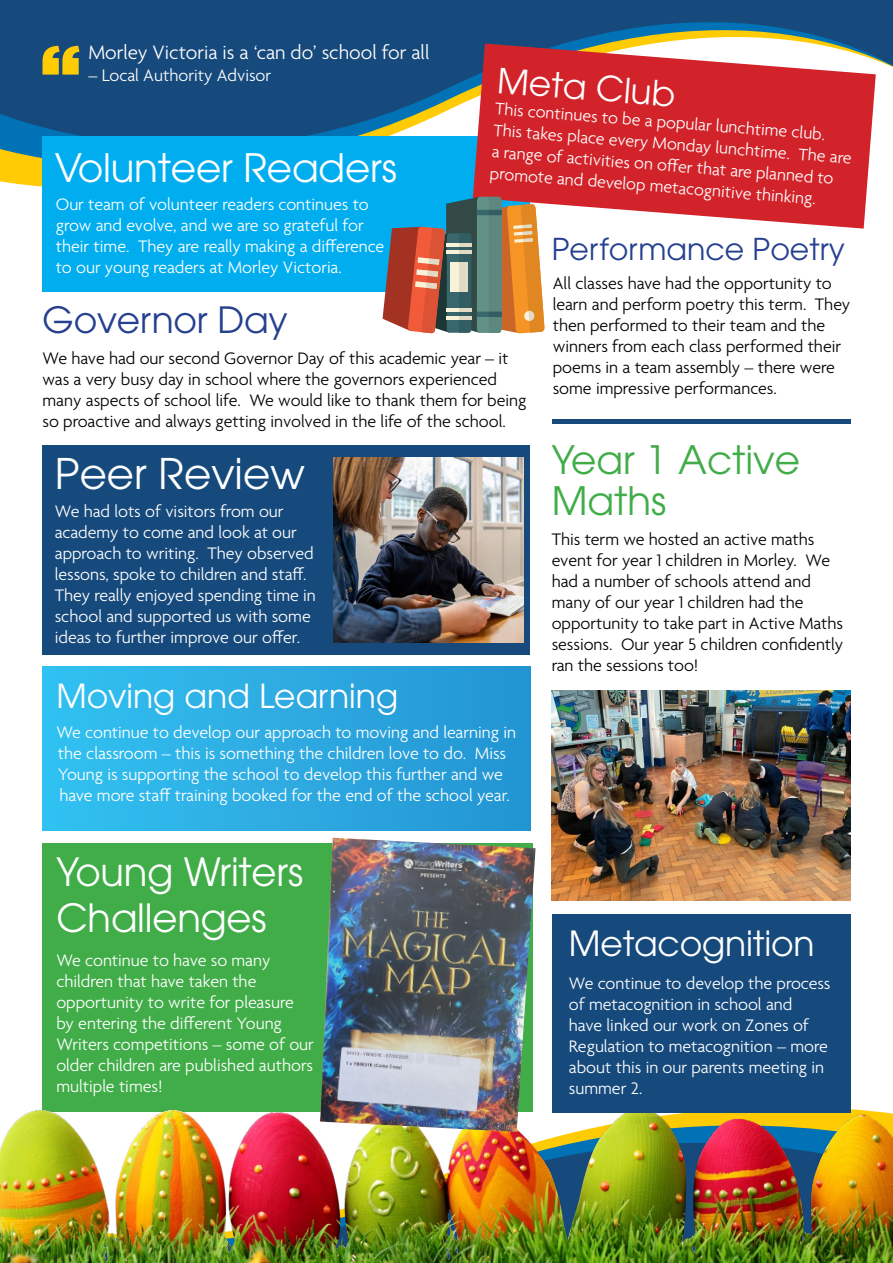
<style>
.page{position:relative;width:893px;height:1263px;background:#fff}
.page>*{position:absolute;margin:0;border:0;box-sizing:border-box;transform-origin:0 0}
.t1{font:42px "ITC Avant Garde Pro";color:#fff}
.t2{font:39px "ITC Avant Garde Pro";letter-spacing:-.005em;color:#fff}
.t3{font:39px/40.5px "ITC Avant Garde Pro";color:#41ad49}
.t4{font:38.7px "ITC Avant Garde Pro";letter-spacing:-.005em;color:#fff}
.t5{font:36px "ITC Avant Garde Pro";letter-spacing:-.005em;color:#25408f}
.t6{font:34.5px "ITC Avant Garde Pro";letter-spacing:-.005em;color:#fff}
.t7{font:33px "ITC Avant Garde Pro";color:#fff}
.t8{font:30px "ITC Avant Garde Pro";color:#25408f}
.t9{font:300 21px "Agenda";color:#fff}
.t10{font:300 18px/21px "Agenda";color:#fff}
.t11{font:300 18px/21px "Agenda";color:#000}
</style>
<div class="page">
<div style="left:43px;top:445px;width:487px;height:210px;background:#174a7c"></div>
<img style="left:334px;top:457px;width:189px;height:186px">
<div style="left:43px;top:843px;width:490px;height:269px;background:#41ad49"></div>
<svg style="left:0;top:0;width:893px;height:206px;background:#2d5d82"></svg>
<img style="left:0;top:1093px;width:893px;height:170px">
<svg style="left:43px;top:46px;width:36px;height:29px"></svg>
<div style="left:552px;top:914px;width:298px;height:198px;background:#174a7c"></div>
<div style="left:43px;top:136px;width:487px;height:156px;background:#00aeef"></div>
<svg style="left:473px;top:44px;width:403px;height:185px;background:#d54349"></svg>
<div style="left:43px;top:667px;width:487px;height:163px;background:linear-gradient(to right,#33c1f1,#2494d2)"></div>
<img style="left:320px;top:838px;width:216px;height:294px">
<img style="left:552px;top:690px;width:298px;height:210px">
<div style="left:552px;top:419px;width:298px;height:5px;background:#174a7c"></div>
<svg style="left:383px;top:197px;width:162px;height:137px"></svg>
<p class="t9" style="left:88px;top:41px;width:343px">Morley Victoria is a ‘can do’ school for all</p>
<p class="t10" style="left:88px;top:66px;width:184px">– Local Authority Advisor</p>
<p class="t6" style="left:499px;top:58px;width:180px;rotate:5deg">Meta Club</p>
<p class="t10" style="left:495px;top:100px;width:361px;line-height:21.6px;rotate:4deg">This continues to be a popular lunchtime club.<br>This takes place every Monday lunchtime. The are a range of activities on off er that are planned to promote and develop metacognitive thinking.</p>
<p class="t2" style="left:55px;top:143px;width:344px">Volunteer Readers</p>
<p class="t10" style="left:56px;top:195px;width:330px">Our team of volunteer readers continues to grow and evolve, and we are so grateful for their time. They are really making a difference to our young readers at Morley Victoria.</p>
<p class="t8" style="left:552px;top:230px;width:295px">Performance Poetry</p>
<p class="t11" style="left:553px;top:274px;width:299px">All classes have had the opportunity to learn and perform poetry this term. They then performed to their team and the winners from each class performed their poems in a team assembly – there were some impressive performances.</p>
<p class="t5" style="left:43px;top:298px;width:247px">Governor Day</p>
<p class="t11" style="left:43px;top:348px;width:485px">We have had our second Governor Day of this academic year – it was a very busy day in school where the governors experienced many aspects of school life. We would like to thank them for being so proactive and always getting involved in the life of the school.</p>
<p class="t1" style="left:55px;top:448px;width:252px">Peer Review</p>
<p class="t10" style="left:55px;top:501px;width:263px">We had lots of visitors from our academy to come and look at our approach to writing. They observed lessons, spoke to children and staff.<br>They really enjoyed spending time in school and supported us with some ideas to further improve our offer.</p>
<p class="t7" style="left:56px;top:676px;width:343px">Moving and Learning</p>
<p class="t10" style="left:56px;top:723px;width:461px">We continue to develop our approach to moving and learning in the classroom – this is something the children love to do. Miss Young is supporting the school to develop this further and we have more staff training booked for the end of the school year.</p>
<p class="t4" style="left:56px;top:847px;width:248px">Young Writers</p>
<p class="t4" style="left:56px;top:894px;width:212px">Challenges</p>
<p class="t10" style="left:56px;top:950px;width:259px">We continue to have so many children that have taken the opportunity to write for pleasure by entering the different Young<br>Writers competitions – some of our older children are published authors multiple times!</p>
<p class="t3" style="left:552px;top:439px;width:250px">Year 1 Active<br>Maths</p>
<p class="t11" style="left:552px;top:530px;width:293px">This term we hosted an active maths event for year 1 children in Morley. We had a number of schools attend and many of our year 1 children had the opportunity to take part in Active Maths sessions. Our year 5 children confidently ran the sessions too!</p>
<p class="t6" style="left:569px;top:921px;width:247px">Metacognition</p>
<p class="t10" style="left:569px;top:973px;width:263px">We continue to develop the process of metacognition in school and<br>have linked our work on Zones of<br>Regulation to metacognition – more about this in our parents meeting in summer 2.</p>
</div>
